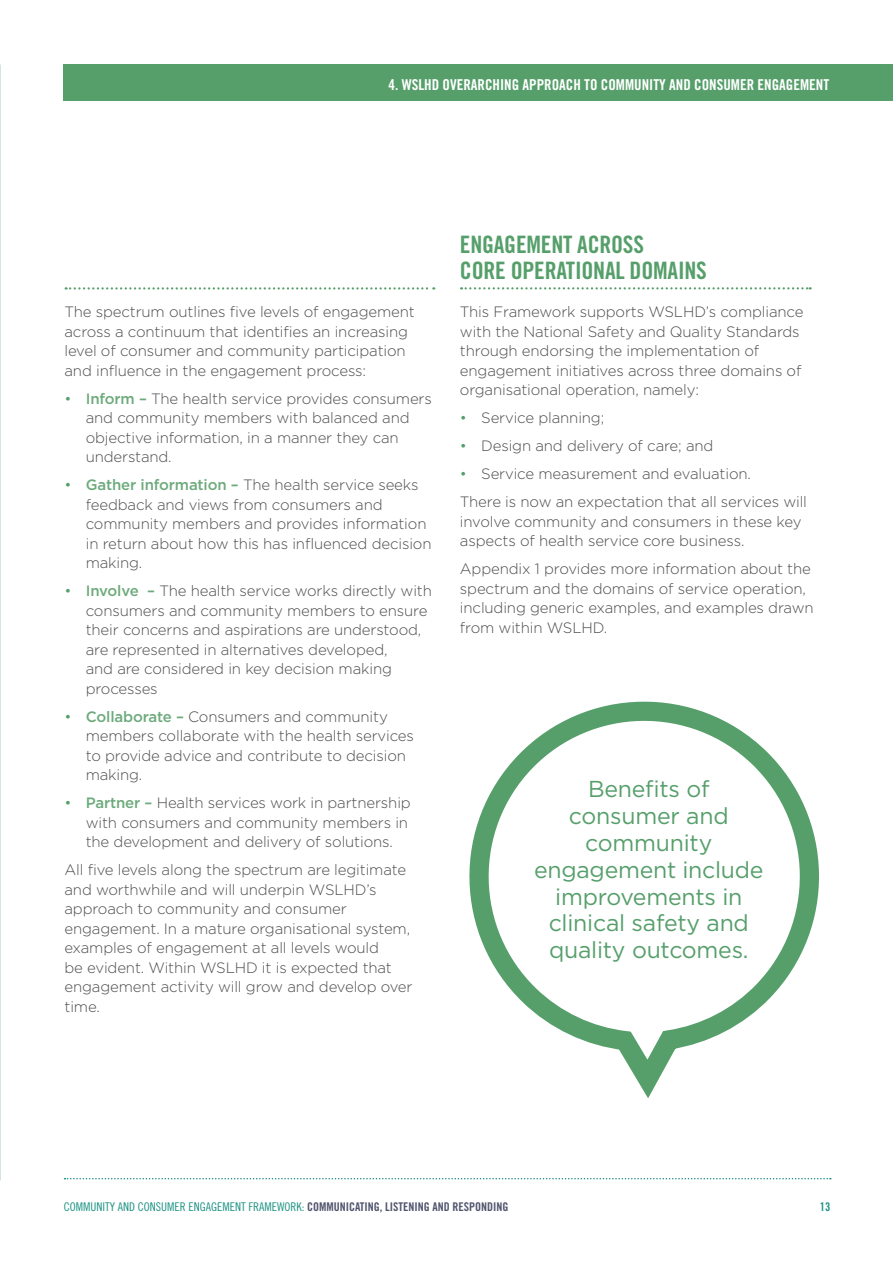
<style>
.page{position:relative;width:893px;height:1263px;background:#fff}
.page>*{position:absolute;margin:0;border:0;box-sizing:border-box;transform-origin:0 0}
.t1{font:24px/25.5px "Trade Gothic Bold Cond Twenty";letter-spacing:-.01em;color:#569f6b}
.t2{font:23.1px/26.8px "Gotham";letter-spacing:-.01em;color:#569f6b;text-align:center}
.t3{font:300 15px/19.5px "Gotham";letter-spacing:-.01em;color:#4d4d4f}
.t4{font:15px "Trade Gothic Bold Cond Twenty";color:#fff}
.t5{font:12px "Trade Gothic Cond Eighteen";color:#1e9384}
.t6{font:12px "Trade Gothic Bold Cond Twenty";color:#1e9384}
.s1{color:#569f6b}
.s2{font-weight:500;color:#6daa7c}
.s3{font-family:"Trade Gothic Bold Cond Twenty";color:#50546d}
</style>
<div class="page">
<svg style="left:65px;top:1178px;width:766px;height:1px"></svg>
<svg style="left:66px;top:287px;width:368px;height:3px"></svg>
<svg style="left:461px;top:287px;width:350px;height:2px"></svg>
<div style="left:64px;top:65px;width:829px;height:36px;background:#569f6b"></div>
<svg style="left:469px;top:701px;width:350px;height:397px"></svg>
<p class="t4" style="left:388px;top:75px;width:442px">4. WSLHD OVERARCHING APPROACH TO COMMUNITY AND CONSUMER ENGAGEMENT</p>
<p class="t3" style="left:64px;top:302px;width:352px">The spectrum outlines five levels of engagement across a continuum that identifies an increasing level of consumer and community participation and influence in the engagement process:</p>
<p class="t3" style="left:86px;top:388px;width:348px;text-indent:-21px"><span class="s1">•</span> <span class="s2">Inform –</span> The health service provides consumers and community members with balanced and objective information, in a manner they can understand.</p>
<p class="t3" style="left:86px;top:475px;width:347px;text-indent:-21px"><span class="s1">•</span> <span class="s2">Gather information –</span> The health service seeks feedback and views from consumers and community members and provides information in return about how this has influenced decision making.</p>
<p class="t3" style="left:86px;top:581px;width:348px;text-indent:-21px"><span class="s1">•</span> <span class="s2">Involve –</span> The health service works directly with consumers and community members to ensure their concerns and aspirations are understood, are represented in alternatives developed,<br>and are considered in key decision making processes</p>
<p class="t3" style="left:86px;top:707px;width:330px;text-indent:-21px"><span class="s1">•</span> <span class="s2">Collaborate –</span> Consumers and community members collaborate with the health services to provide advice and contribute to decision making.</p>
<p class="t3" style="left:86px;top:793px;width:327px;text-indent:-21px"><span class="s1">•</span> <span class="s2">Partner –</span> Health services work in partnership with consumers and community members in the development and delivery of solutions.</p>
<p class="t3" style="left:64px;top:860px;width:350px">All five levels along the spectrum are legitimate and worthwhile and will underpin WSLHD’s approach to community and consumer engagement. In a mature organisational system, examples of engagement at all levels would<br>be evident. Within WSLHD it is expected that engagement activity will grow and develop over time.</p>
<h1 class="t1" style="left:460px;top:232px;width:248px">ENGAGEMENT ACROSS<br>CORE OPERATIONAL DOMAINS</h1>
<p class="t3" style="left:460px;top:302px;width:345px">This Framework supports WSLHD’s compliance with the National Safety and Quality Standards through endorsing the implementation of engagement initiatives across three domains of organisational operation, namely:</p>
<p class="t3" style="left:460px;top:408px;width:146px"><span class="s1">•</span> Service planning;</p>
<p class="t3" style="left:460px;top:436px;width:255px"><span class="s1">•</span> Design and delivery of care; and</p>
<p class="t3" style="left:460px;top:460px;width:349px;line-height:28px"><span class="s1">•</span> Service measurement and evaluation.<br>There is now an expectation that all services will</p>
<p class="t3" style="left:460px;top:512px;width:343px">involve community and consumers in these key aspects of health service core business.</p>
<p class="t3" style="left:460px;top:559px;width:355px">Appendix 1 provides more information about the spectrum and the domains of service operation, including generic examples, and examples drawn from within WSLHD.</p>
<h2 class="t2" style="left:534px;top:775px;width:231px">Benefits of consumer and community engagement include improvements in clinical safety and quality outcomes.</h2>
<p class="t5" style="left:64px;top:1199px;width:446px">COMMUNITY AND CONSUMER ENGAGEMENT FRAMEWORK: <span class="s3">COMMUNICATING, LISTENING AND RESPONDING</span></p>
<p class="t6" style="left:820px;top:1199px;width:12px">13</p>
</div>
